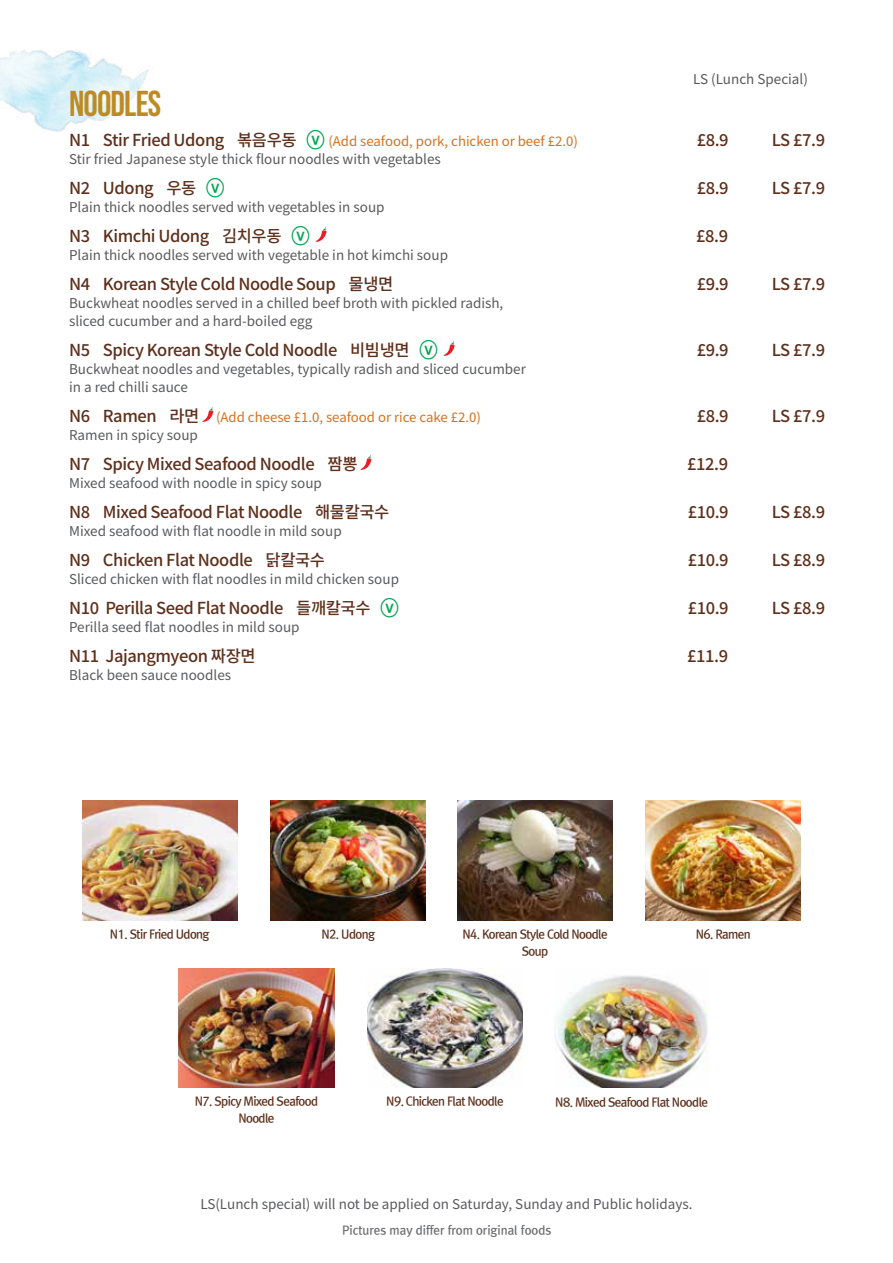
<style>
.page{position:relative;width:893px;height:1263px;background:#fff}
.page>*{position:absolute;margin:0;border:0;box-sizing:border-box;transform-origin:0 0}
.t1{font:36px "Bebas Neue";letter-spacing:-.025em;color:#bd8b23}
.t2{font:500 16.5px "Noto Sans CJ Kkr";letter-spacing:-.025em;color:#5d301c}
.t3{font:13.5px/18px "Noto Sans CJ Kkr";color:#58595b}
.t4{font:13.2px "Noto Sans CJ Kkr";color:#d8701c}
.t5{font:12px/16.5px "Rix Go B";letter-spacing:-.05em;color:#5d301c;text-align:center}
.t6{font:12px "Rix Go B";color:#6d6e71}
.s1{font-weight:500;font-size:16.5px;color:#5d301c}
.s2{font-family:"Rix Go B";font-size:21px;color:#00a651}
.s3{font-family:"Rix Go B";font-weight:400;font-size:21px;color:#00a651}
</style>
<div class="page">
<img style="left:82px;top:801px;width:155px;height:119px">
<img style="left:646px;top:801px;width:155px;height:119px">
<img style="left:179px;top:968px;width:155px;height:119px">
<img style="left:271px;top:801px;width:155px;height:119px">
<img style="left:367px;top:968px;width:156px;height:119px">
<img style="left:554px;top:975px;width:154px;height:112px">
<img style="left:457px;top:801px;width:156px;height:119px">
<img style="left:0;top:50px;width:153px;height:82px">
<svg style="left:315px;top:227px;width:12px;height:15px"></svg>
<svg style="left:444px;top:341px;width:11px;height:15px"></svg>
<svg style="left:202px;top:407px;width:11px;height:15px"></svg>
<svg style="left:360px;top:455px;width:11px;height:15px"></svg>
<p class="t3" style="left:693px;top:70px;width:116px">LS (Lunch Special)</p>
<h1 class="t1" style="left:69px;top:83px;width:94px">NOODLES</h1>
<p class="t4" style="left:69px;top:133px;width:510px"><span class="s1">N1 Stir Fried Udong 볶음우동</span> <span class="s2">ⓥ</span> (Add seafood, pork, chicken or beef £2.0)</p>
<p class="t2" style="left:697px;top:130px;width:33px">£8.9</p>
<p class="t2" style="left:772px;top:130px;width:55px">LS £7.9</p>
<p class="t3" style="left:69px;top:150px;width:373px">Stir fried Japanese style thick flour noodles with vegetables</p>
<p class="t2" style="left:69px;top:178px;width:157px">N2 Udong 우동 <span class="s3">ⓥ</span></p>
<p class="t2" style="left:697px;top:178px;width:33px">£8.9</p>
<p class="t2" style="left:772px;top:178px;width:55px">LS £7.9</p>
<p class="t3" style="left:69px;top:198px;width:317px">Plain thick noodles served with vegetables in soup</p>
<p class="t2" style="left:69px;top:226px;width:242px">N3 Kimchi Udong 김치우동 <span class="s3">ⓥ</span></p>
<p class="t2" style="left:696px;top:226px;width:33px">£8.9</p>
<p class="t3" style="left:69px;top:246px;width:380px">Plain thick noodles served with vegetable in hot kimchi soup</p>
<p class="t2" style="left:69px;top:274px;width:326px">N4 Korean Style Cold Noodle Soup 물냉면</p>
<p class="t2" style="left:697px;top:274px;width:33px">£9.9</p>
<p class="t2" style="left:772px;top:274px;width:55px">LS £7.9</p>
<p class="t3" style="left:69px;top:294px;width:436px">Buckwheat noodles served in a chilled beef broth with pickled radish, sliced cucumber and a hard-boiled egg</p>
<p class="t2" style="left:69px;top:340px;width:370px">N5 Spicy Korean Style Cold Noodle 비빔냉면 <span class="s3">ⓥ</span></p>
<p class="t2" style="left:697px;top:340px;width:33px">£9.9</p>
<p class="t2" style="left:772px;top:340px;width:55px">LS £7.9</p>
<p class="t3" style="left:69px;top:360px;width:458px">Buckwheat noodles and vegetables, typically radish and sliced cucumber in a red chilli sauce</p>
<p class="t4" style="left:69px;top:409px;width:413px"><span class="s1">N6 Ramen 라면</span> (Add cheese £1.0, seafood or rice cake £2.0)</p>
<p class="t2" style="left:697px;top:406px;width:33px">£8.9</p>
<p class="t2" style="left:772px;top:406px;width:55px">LS £7.9</p>
<p class="t3" style="left:69px;top:426px;width:130px">Ramen in spicy soup</p>
<p class="t2" style="left:69px;top:454px;width:290px">N7 Spicy Mixed Seafood Noodle 짬뽕</p>
<p class="t2" style="left:687px;top:454px;width:42px">£12.9</p>
<p class="t3" style="left:69px;top:474px;width:254px">Mixed seafood with noodle in spicy soup</p>
<p class="t2" style="left:69px;top:502px;width:322px">N8 Mixed Seafood Flat Noodle 해물칼국수</p>
<p class="t2" style="left:688px;top:502px;width:42px">£10.9</p>
<p class="t2" style="left:772px;top:502px;width:55px">LS £8.9</p>
<p class="t3" style="left:69px;top:522px;width:274px">Mixed seafood with flat noodle in mild soup</p>
<p class="t2" style="left:69px;top:550px;width:258px">N9 Chicken Flat Noodle 닭칼국수</p>
<p class="t2" style="left:688px;top:550px;width:42px">£10.9</p>
<p class="t2" style="left:772px;top:550px;width:55px">LS £8.9</p>
<p class="t3" style="left:69px;top:570px;width:331px">Sliced chicken with flat noodles in mild chicken soup</p>
<p class="t2" style="left:69px;top:598px;width:331px">N10 Perilla Seed Flat Noodle 들깨칼국수 <span class="s3">ⓥ</span></p>
<p class="t2" style="left:688px;top:598px;width:42px">£10.9</p>
<p class="t2" style="left:772px;top:598px;width:55px">LS £8.9</p>
<p class="t3" style="left:69px;top:618px;width:232px">Perilla seed flat noodles in mild soup</p>
<p class="t2" style="left:69px;top:646px;width:188px">N11 Jajangmyeon 짜장면</p>
<p class="t2" style="left:687px;top:646px;width:42px">£11.9</p>
<p class="t3" style="left:69px;top:666px;width:164px">Black been sauce noodles</p>
<p class="t5" style="left:110px;top:926px;width:101px">N1. Stir Fried Udong</p>
<p class="t5" style="left:696px;top:926px;width:57px">N6. Ramen</p>
<p class="t5" style="left:462px;top:926px;width:147px">N4. Korean Style Cold Noodle<br>Soup</p>
<p class="t5" style="left:321px;top:926px;width:55px">N2. Udong</p>
<p class="t5" style="left:195px;top:1093px;width:125px">N7. Spicy Mixed Seafood<br>Noodle</p>
<p class="t5" style="left:386px;top:1093px;width:119px">N9. Chicken Flat Noodle</p>
<p class="t5" style="left:555px;top:1093px;width:154px">N8. Mixed Seafood Flat Noodle</p>
<p class="t3" style="left:200px;top:1195px;width:494px">LS(Lunch special) will not be applied on Saturday, Sunday and Public holidays.</p>
<p class="t6" style="left:342px;top:1223px;width:211px">Pictures may differ from original foods</p>
</div>
